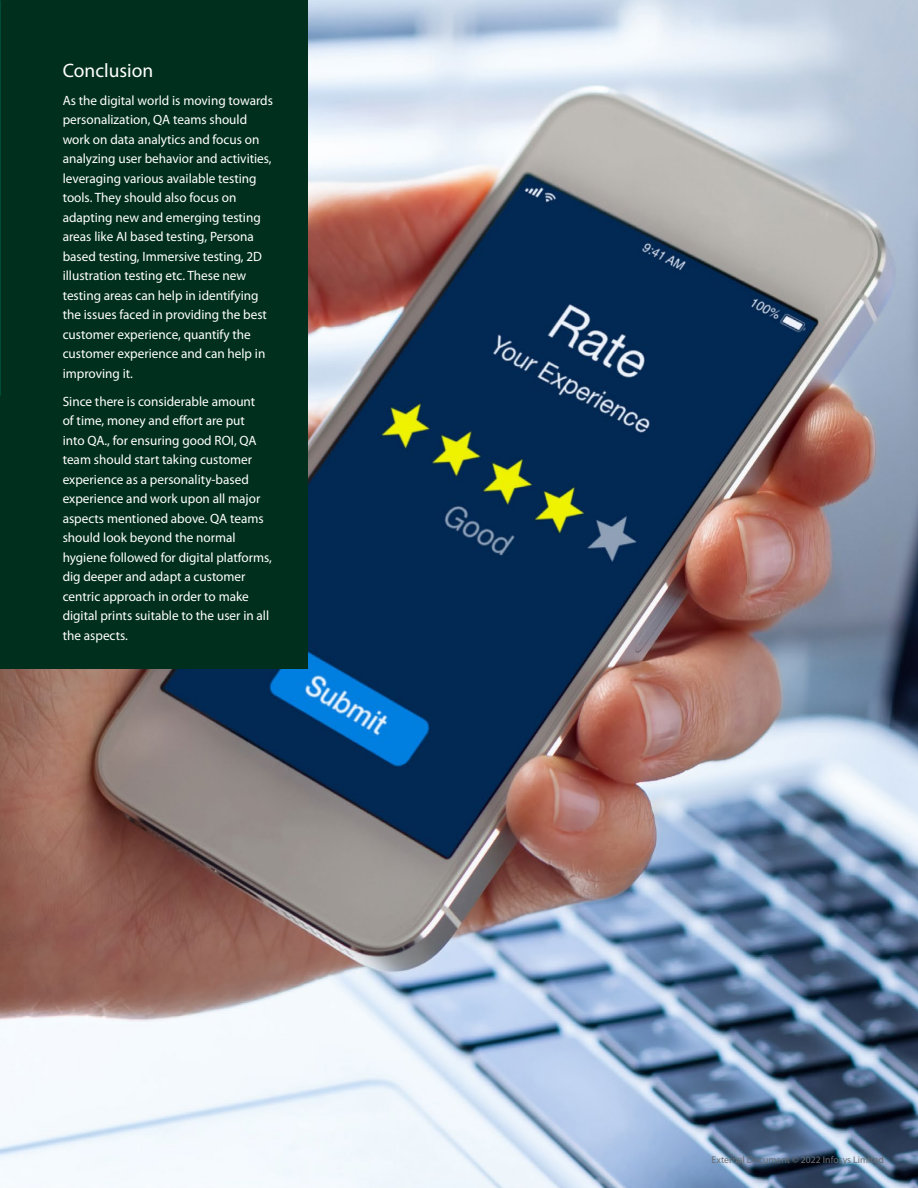
<style>
.page{position:relative;width:918px;height:1188px;background:#fff}
.page>*{position:absolute;margin:0;border:0;box-sizing:border-box;transform-origin:0 0}
.t1{font:19.5px "Myriad Pro";color:#fff}
.t2{font:13.5px/19.5px "Myriad Pro";color:#fff}
.t3{font:9.75px "Myriad Pro";color:#6d6e71}
</style>
<div class="page">
<img style="left:0;top:0;width:918px;height:1188px">
<div style="left:0;top:0;width:307px;height:669px;background:#00301d"></div>
<h1 class="t1" style="left:63px;top:58px;width:92px">Conclusion</h1>
<p class="t2" style="left:63px;top:90px;width:212px">As the digital world is moving towards personalization, QA teams should work on data analytics and focus on analyzing user behavior and activities, leveraging various available testing tools. They should also focus on adapting new and emerging testing areas like AI based testing, Persona based testing, Immersive testing, 2D illustration testing etc. These new testing areas can help in identifying the issues faced in providing the best customer experience, quantify the customer experience and can help in improving it.</p>
<p class="t2" style="left:63px;top:391px;width:211px">Since there is considerable amount<br>of time, money and effort are put<br>into QA., for ensuring good ROI, QA team should start taking customer experience as a personality-based experience and work upon all major aspects mentioned above. QA teams should look beyond the normal hygiene followed for digital platforms, dig deeper and adapt a customer centric approach in order to make digital prints suitable to the user in all the aspects.</p>
<p class="t3" style="left:712px;top:1154px;width:174px">External Document © 2022 Infosys Limited</p>
</div>
